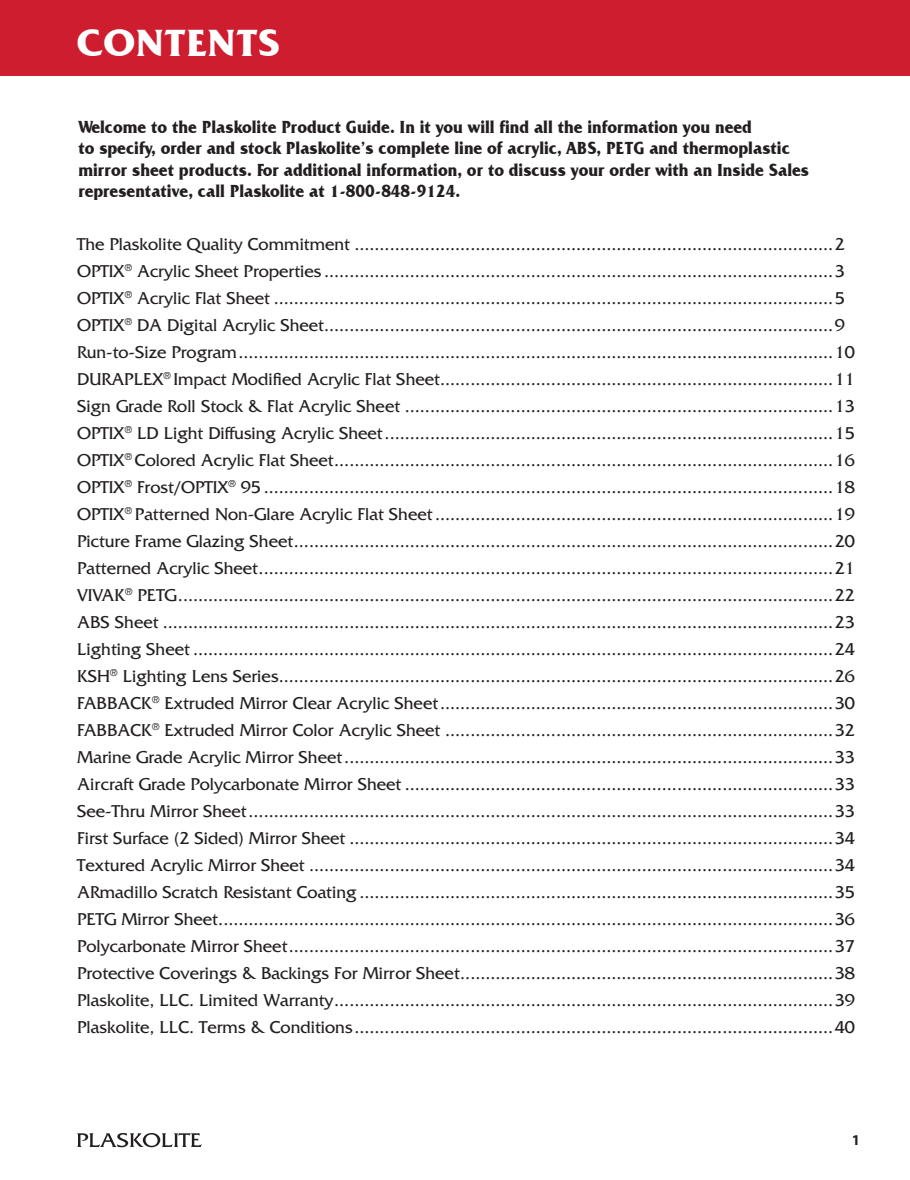
<style>
.page{position:relative;width:910px;height:1180px;background:#fff}
.page>*{position:absolute;margin:0;border:0;box-sizing:border-box;transform-origin:0 0}
.t1{font:700 39px "Friz Quadrata IT Cby BT";color:#fff}
.t2{font:18px/27px "Friz Quadrata Std";color:#231f20}
.t3{font:700 18px/21.6px "Friz Quadrata IT Cby BT";color:#231f20;scale:.9 1}
.t4{font:700 15px "Myriad Pro";color:#231f20}
</style>
<div class="page">
<svg style="left:77px;top:1133px;width:125px;height:14px"></svg>
<div style="left:0;top:0;width:910px;height:75px;background:#ce1d2f"></div>
<h1 class="t1" style="left:76px;top:18px;width:205px">CONTENTS</h1>
<p class="t3" style="left:78px;top:115px;width:813px">Welcome to the Plaskolite Product Guide. In it you will find all the information you need<br>to specify, order and stock Plaskolite’s complete line of acrylic, ABS, PETG and thermoplastic mirror sheet products. For additional information, or to discuss your order with an Inside Sales representative, call Plaskolite at 1-800-848-9124.</p>
<p class="t2" style="left:77px;top:231px;width:779px">The Plaskolite Quality Commitment ...............................................................................................2<br>OPTIX<sup>®</sup> Acrylic Sheet Properties .....................................................................................................3<br>OPTIX<sup>®</sup> Acrylic Flat Sheet ...............................................................................................................5<br>OPTIX<sup>®</sup> DA Digital Acrylic Sheet.....................................................................................................9<br>Run-to-Size Program......................................................................................................................10<br>DURAPLEX<sup>®</sup> Impact Modified Acrylic Flat Sheet..............................................................................11<br>Sign Grade Roll Stock &amp; Flat Acrylic Sheet .....................................................................................13<br>OPTIX<sup>®</sup> LD Light Diffusing Acrylic Sheet.........................................................................................15<br>OPTIX<sup>®</sup> Colored Acrylic Flat Sheet...................................................................................................16<br>OPTIX<sup>®</sup> Frost/OPTIX<sup>®</sup> 95 .................................................................................................................18<br>OPTIX<sup>®</sup> Patterned Non-Glare Acrylic Flat Sheet...............................................................................19<br>Picture Frame Glazing Sheet...........................................................................................................20<br>Patterned Acrylic Sheet..................................................................................................................21<br>VIVAK<sup>®</sup> PETG..................................................................................................................................22<br>ABS Sheet .....................................................................................................................................23<br>Lighting Sheet ...............................................................................................................................24<br>KSH<sup>®</sup> Lighting Lens Series..............................................................................................................26<br>FABBACK<sup>®</sup> Extruded Mirror Clear Acrylic Sheet..............................................................................30<br>FABBACK<sup>®</sup> Extruded Mirror Color Acrylic Sheet .............................................................................32<br>Marine Grade Acrylic Mirror Sheet.................................................................................................33<br>Aircraft Grade Polycarbonate Mirror Sheet .....................................................................................33<br>See-Thru Mirror Sheet....................................................................................................................33<br>First Surface (2 Sided) Mirror Sheet ................................................................................................34<br>Textured Acrylic Mirror Sheet ........................................................................................................34<br>ARmadillo Scratch Resistant Coating ..............................................................................................35<br>PETG Mirror Sheet..........................................................................................................................36<br>Polycarbonate Mirror Sheet............................................................................................................37<br>Protective Coverings &amp; Backings For Mirror Sheet..........................................................................38<br>Plaskolite, LLC. Limited Warranty...................................................................................................39<br>Plaskolite, LLC. Terms &amp; Conditions...............................................................................................40</p>
<p class="t4" style="left:852px;top:1130px;width:10px">1</p>
</div>
